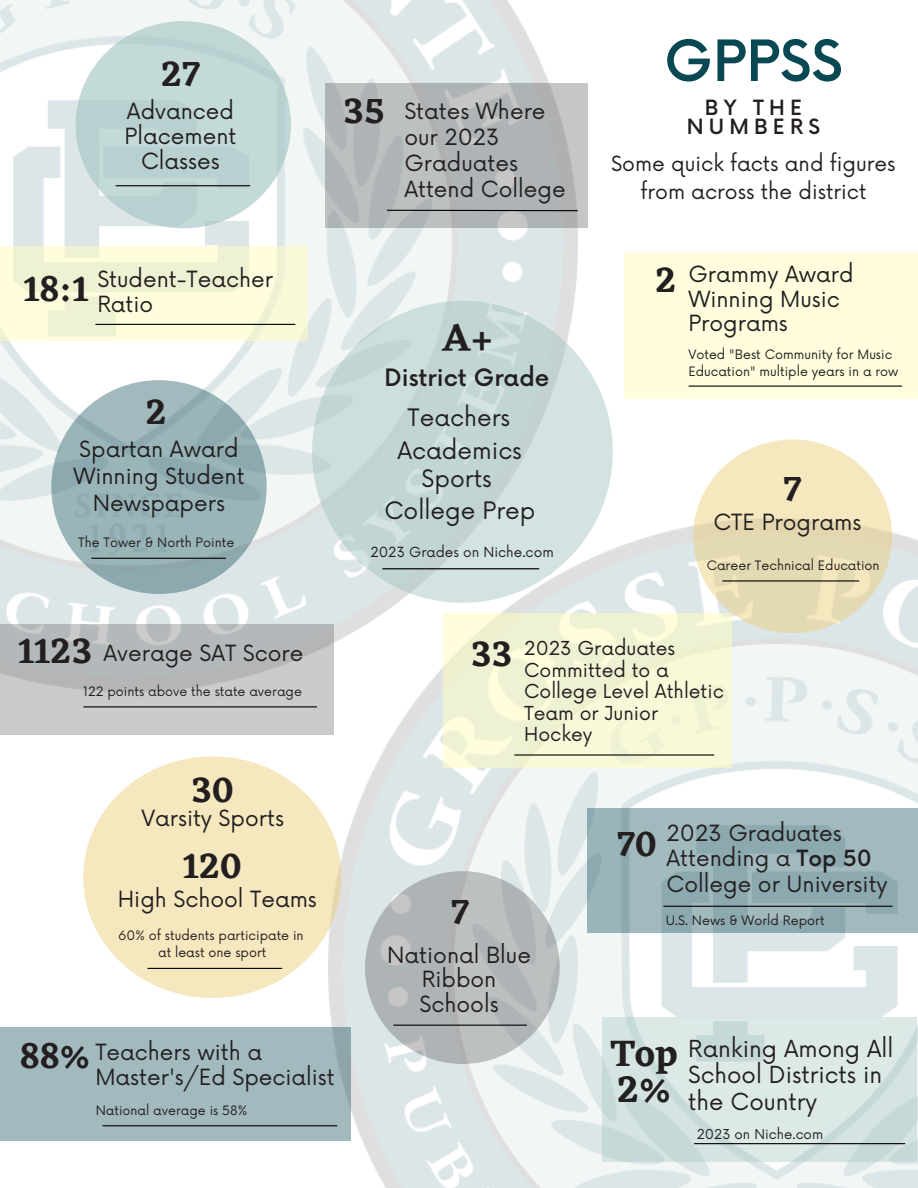
<style>
.page{position:relative;width:918px;height:1188px;background:#fff}
.page>*{position:absolute;margin:0;border:0;box-sizing:border-box;transform-origin:0 0}
.t1{font:500 55.35px "Now";color:#084853}
.t2{font:600 39.3px "Eczar";color:#231f20}
.t3{font:600 38.4px/36px "Eczar";color:#231f20}
.t4{font:600 36.6px "Eczar";color:#231f20}
.t5{font:23.4px "Now";color:#231f20}
.t6{font:500 23.4px "Now";color:#231f20}
.t7{font:22.95px/26.2px "Now";color:#231f20}
.t8{font:21.75px/24.8px "Now";color:#231f20}
.t9{font:500 20.55px/19.6px "Now";letter-spacing:.255em;color:#231f20;text-align:center}
.t10{font:20.4px/28.2px "Now";color:#231f20;text-align:center}
.t11{font:18.75px/21.3px "Now";color:#231f20}
.t12{font:13.65px "Now";color:#231f20}
.t13{font:13.35px "Now";color:#231f20}
.t14{font:12.75px/17px "Now";color:#231f20}
.s1{font-weight:500}
</style>
<div class="page">
<img style="left:0;top:0;width:578px;height:624px">
<img style="left:329px;top:523px;width:589px;height:665px">
<svg style="left:365px;top:871px;width:195px;height:193px;background:#b4b8b9"></svg>
<hr style="left:394px;top:1025px;width:133px;height:1px;background:#000">
<svg style="left:602px;top:1017px;width:314px;height:145px;background:#d4e3e2"></svg>
<hr style="left:694px;top:1143px;width:211px;height:1px;background:#000">
<div style="left:588px;top:809px;width:330px;height:124px;background:linear-gradient(to right,#96b2b6,#98b1b6)"></div>
<hr style="left:664px;top:906px;width:228px;height:1px;background:#000">
<svg style="left:0;top:624px;width:334px;height:110px;background:#bfc1c1"></svg>
<hr style="left:84px;top:706px;width:233px;height:1px;background:#000">
<div style="left:83px;top:756px;width:258px;height:242px;background:#f5e7be;border-radius:50%"></div>
<hr style="left:148px;top:968px;width:134px;height:1px;background:#000">
<div style="left:443px;top:613px;width:289px;height:154px;background:linear-gradient(to right,#f3f4d5,#f5f7d7)"></div>
<hr style="left:515px;top:754px;width:199px;height:2px;background:#000">
<div style="left:0;top:247px;width:307px;height:94px;background:#f8f9d9"></div>
<hr style="left:96px;top:324px;width:199px;height:1px;background:#000">
<div style="left:312px;top:301px;width:301px;height:302px;background:#c8dad9;border-radius:50%"></div>
<hr style="left:383px;top:568px;width:156px;height:1px;background:#000">
<div style="left:624px;top:253px;width:294px;height:146px;background:#fffddd"></div>
<hr style="left:689px;top:386px;width:213px;height:1px;background:#000">
<div style="left:0;top:1027px;width:351px;height:114px;background:#a2babe"></div>
<hr style="left:103px;top:1125px;width:234px;height:1px;background:#000">
<svg style="left:325px;top:84px;width:262px;height:144px;background:#b4b8b9"></svg>
<hr style="left:387px;top:210px;width:191px;height:1px;background:#000">
<div style="left:76px;top:21px;width:215px;height:207px;background:#c4d9d7;border-radius:50%"></div>
<hr style="left:116px;top:185px;width:134px;height:1px;background:#000">
<div style="left:51px;top:380px;width:216px;height:214px;background:linear-gradient(to right,#98b3b7,#94b0b5);border-radius:50%"></div>
<hr style="left:92px;top:558px;width:134px;height:1px;background:#000">
<div style="left:693px;top:439px;width:199px;height:194px;background:#ebdeb7;border-radius:50%"></div>
<hr style="left:723px;top:580px;width:136px;height:2px;background:#000">
<p class="t4" style="left:161px;top:52px;width:41px">27</p>
<p class="t8" style="left:125px;top:100px;width:113px;text-align:center">Advanced<br>Placement<br>Classes</p>
<p class="t4" style="left:24px;top:267px;width:66px">18:1</p>
<p class="t8" style="left:97px;top:268px;width:177px">Student-Teacher<br>Ratio</p>
<p class="t4" style="left:146px;top:390px;width:23px">2</p>
<p class="t8" style="left:73px;top:437px;width:173px;line-height:27px;text-align:center">Spartan Award<br>Winning Student<br>Newspapers</p>
<p class="t14" style="left:78px;top:534px;width:158px">The Tower &amp; North Pointe</p>
<p class="t4" style="left:343px;top:89px;width:43px">35</p>
<p class="t8" style="left:404px;top:100px;width:163px;line-height:25.8px">States Where our 2023<br>Graduates<br>Attend College</p>
<p class="t2" style="left:443px;top:314px;width:52px">A+</p>
<p class="t6" style="left:385px;top:365px;width:166px">District Grade</p>
<p class="t5" style="left:408px;top:405px;width:104px">Teachers</p>
<p class="t5" style="left:397px;top:437px;width:126px">Academics</p>
<p class="t5" style="left:422px;top:466px;width:72px">Sports</p>
<p class="t5" style="left:384px;top:497px;width:153px">College Prep</p>
<p class="t12" style="left:370px;top:544px;width:185px">2023 Grades on Niche.com</p>
<p class="t1" style="left:664px;top:31px;width:180px">GPPSS</p>
<p class="t9" style="left:687px;top:99px;width:135px">BY THE<br>NUMBERS</p>
<p class="t10" style="left:611px;top:150px;width:286px">Some quick facts and figures from across the district</p>
<p class="t4" style="left:655px;top:258px;width:23px">2</p>
<p class="t8" style="left:688px;top:262px;width:167px">Grammy Award<br>Winning Music<br>Programs</p>
<p class="t14" style="left:688px;top:347px;width:212px">Voted "Best Community for Music<br>Education" multiple years in a row</p>
<p class="t4" style="left:784px;top:467px;width:20px">7</p>
<p class="t8" style="left:713px;top:511px;width:149px">CTE Programs</p>
<p class="t14" style="left:707px;top:557px;width:175px">Career Technical Education</p>
<p class="t4" style="left:18px;top:629px;width:76px">1123</p>
<p class="t8" style="left:104px;top:642px;width:201px">Average SAT Score</p>
<p class="t14" style="left:83px;top:683px;width:220px">122 points above the state average</p>
<p class="t4" style="left:191px;top:768px;width:44px">30</p>
<p class="t8" style="left:141px;top:807px;width:144px">Varsity Sports</p>
<p class="t4" style="left:183px;top:844px;width:60px">120</p>
<p class="t8" style="left:118px;top:888px;width:201px">High School Teams</p>
<p class="t14" style="left:118px;top:928px;width:187px">60% of students participate in</p>
<p class="t14" style="left:158px;top:945px;width:110px">at least one sport</p>
<p class="t4" style="left:20px;top:1034px;width:72px">88%</p>
<p class="t8" style="left:95px;top:1041px;width:241px">Teachers with a<br>Master's/Ed Specialist</p>
<p class="t14" style="left:96px;top:1103px;width:153px">National average is 58%</p>
<p class="t4" style="left:471px;top:632px;width:43px">33</p>
<p class="t11" style="left:524px;top:639px;width:201px">2023 Graduates<br>Committed to a<br>College Level Athletic<br>Team or Junior<br>Hockey</p>
<p class="t4" style="left:451px;top:890px;width:20px">7</p>
<p class="t8" style="left:387px;top:944px;width:145px;text-align:center">National Blue<br>Ribbon<br>Schools</p>
<p class="t4" style="left:617px;top:822px;width:41px">70</p>
<p class="t8" style="left:667px;top:822px;width:223px;line-height:25.3px">2023 Graduates<br>Attending a <span class="s1">Top 50<br></span>College or University</p>
<p class="t14" style="left:666px;top:913px;width:160px">U.S. News &amp; World Report</p>
<p class="t3" style="left:610px;top:1035px;width:69px">Top<br>2%</p>
<p class="t7" style="left:688px;top:1037px;width:207px">Ranking Among All<br>School Districts in the Country</p>
<p class="t13" style="left:697px;top:1127px;width:128px">2023 on Niche.com</p>
</div>
